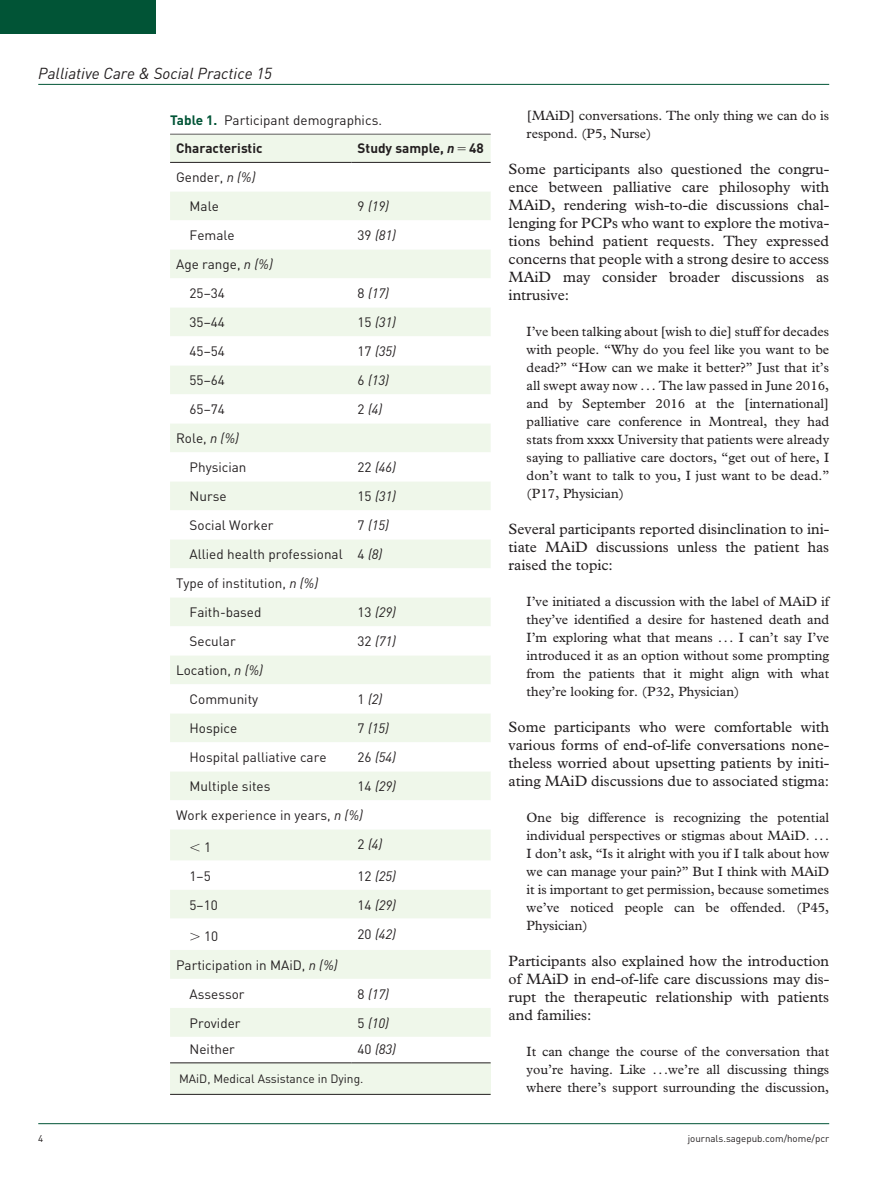
<style>
.page{position:relative;width:893px;height:1191px;background:#fff}
.page>*{position:absolute;margin:0;border:0;box-sizing:border-box;transform-origin:0 0}
.t1{font:italic 15.75px "DIN";color:#231f20}
.Text-Indent{font:15px/18px "Plantin Std";color:#231f20;text-align:justify}
.EX{font:13.5px/18px "Plantin Std";color:#231f20;text-align:justify}
.TT{font:13.5px "DIN";color:#231f20}
.TT-2{font:italic 13.5px "DIN";color:#231f20}
.TN{font:13.5px "DIN";color:#231f20}
.CH{font:700 13.5px "DIN";color:#231f20}
.CH-FIRST_COL_LEFT{font:700 13.5px "DIN";color:#231f20}
.SO{font:12px "DIN";color:#231f20}
.t2{font:9.75px "DIN";color:#231f20}
.s1{font-weight:700;color:#015436}
.s2{font-style:italic}
.s3{font-style:normal}
</style>
<div class="page">
<hr style="left:38px;top:84px;width:791px;height:1px;background:#015436">
<hr style="left:38px;top:1123px;width:791px;height:1px;background:#015436">
<div style="left:0;top:0;width:155px;height:34px;background:#015436"></div>
<div style="left:170px;top:1062px;width:321px;height:33px;background:#eff7ea"></div>
<hr style="left:170px;top:134px;width:321px;height:1px;background:#231f20">
<hr style="left:170px;top:1094px;width:321px;height:1px;background:#231f20">
<div style="left:170px;top:135px;width:321px;height:27px;background:#eff7ea"></div>
<svg style="left:170px;top:192px;width:321px;height:845px;fill:#f2f8ee"></svg>
<hr style="left:170px;top:162px;width:182px;height:1px;background:#231f20">
<hr style="left:352px;top:162px;width:139px;height:1px;background:#231f20">
<hr style="left:170px;top:1062px;width:182px;height:1px;background:#231f20">
<hr style="left:352px;top:1062px;width:139px;height:1px;background:#231f20">
<svg style="left:458px;top:147px;width:8px;height:3px"></svg>
<svg style="left:191px;top:843px;width:9px;height:8px"></svg>
<svg style="left:191px;top:932px;width:9px;height:8px"></svg>
<p class="t1" style="left:38px;top:63px;width:235px">Palliative Care &amp; Social Practice 15</p>
<p class="TN" style="left:170px;top:112px;width:213px"><span class="s1">Table 1.</span> Participant demographics.</p>
<p class="CH-FIRST_COL_LEFT" style="left:176px;top:140px;width:88px">Characteristic</p>
<p class="CH" style="left:358px;top:140px;width:128px">Study sample, <span class="s2">n</span> 48</p>
<p class="TT" style="left:176px;top:169px;width:81px">Gender, <span class="s2">n (%)</span></p>
<p class="TT" style="left:190px;top:198px;width:31px">Male</p>
<p class="TT-2" style="left:358px;top:198px;width:33px"><span class="s3">9</span> (19)</p>
<p class="TT" style="left:190px;top:227px;width:47px">Female</p>
<p class="TT-2" style="left:358px;top:227px;width:40px"><span class="s3">39</span> (81)</p>
<p class="TT" style="left:176px;top:256px;width:98px">Age range, <span class="s2">n (%)</span></p>
<p class="TT" style="left:190px;top:285px;width:37px">25–34</p>
<p class="TT-2" style="left:358px;top:285px;width:33px"><span class="s3">8</span> (17)</p>
<p class="TT" style="left:190px;top:314px;width:37px">35–44</p>
<p class="TT-2" style="left:358px;top:314px;width:40px"><span class="s3">15</span> (31)</p>
<p class="TT" style="left:190px;top:343px;width:37px">45–54</p>
<p class="TT-2" style="left:358px;top:343px;width:40px"><span class="s3">17</span> (35)</p>
<p class="TT" style="left:190px;top:372px;width:37px">55–64</p>
<p class="TT-2" style="left:358px;top:372px;width:33px"><span class="s3">6</span> (13)</p>
<p class="TT" style="left:190px;top:401px;width:37px">65–74</p>
<p class="TT-2" style="left:358px;top:401px;width:26px"><span class="s3">2</span> (4)</p>
<p class="TT" style="left:176px;top:430px;width:64px">Role, <span class="s2">n (%)</span></p>
<p class="TT" style="left:190px;top:459px;width:58px">Physician</p>
<p class="TT-2" style="left:358px;top:459px;width:40px"><span class="s3">22</span> (46)</p>
<p class="TT" style="left:190px;top:488px;width:39px">Nurse</p>
<p class="TT-2" style="left:358px;top:488px;width:40px"><span class="s3">15</span> (31)</p>
<p class="TT" style="left:190px;top:517px;width:86px">Social Worker</p>
<p class="TT-2" style="left:358px;top:517px;width:33px"><span class="s3">7</span> (15)</p>
<p class="TT" style="left:190px;top:546px;width:155px">Allied health professional</p>
<p class="TT-2" style="left:358px;top:546px;width:26px"><span class="s3">4</span> (8)</p>
<p class="TT" style="left:176px;top:575px;width:144px">Type of institution, <span class="s2">n (%)</span></p>
<p class="TT" style="left:190px;top:604px;width:73px">Faith-based</p>
<p class="TT-2" style="left:358px;top:604px;width:40px"><span class="s3">13</span> (29)</p>
<p class="TT" style="left:190px;top:633px;width:48px">Secular</p>
<p class="TT-2" style="left:358px;top:633px;width:40px"><span class="s3">32</span> (71)</p>
<p class="TT" style="left:176px;top:662px;width:89px">Location, <span class="s2">n (%)</span></p>
<p class="TT" style="left:190px;top:691px;width:70px">Community</p>
<p class="TT-2" style="left:358px;top:691px;width:26px"><span class="s3">1</span> (2)</p>
<p class="TT" style="left:190px;top:720px;width:49px">Hospice</p>
<p class="TT-2" style="left:358px;top:720px;width:33px"><span class="s3">7</span> (15)</p>
<p class="TT" style="left:190px;top:749px;width:138px">Hospital palliative care</p>
<p class="TT-2" style="left:358px;top:749px;width:40px"><span class="s3">26</span> (54)</p>
<p class="TT" style="left:190px;top:778px;width:82px">Multiple sites</p>
<p class="TT-2" style="left:358px;top:778px;width:40px"><span class="s3">14</span> (29)</p>
<p class="TT" style="left:176px;top:807px;width:188px">Work experience in years, <span class="s2">n (%)</span></p>
<p class="TT" style="left:204px;top:838px;width:9px">1</p>
<p class="TT-2" style="left:358px;top:836px;width:26px"><span class="s3">2</span> (4)</p>
<p class="TT" style="left:190px;top:867px;width:23px">1–5</p>
<p class="TT-2" style="left:358px;top:867px;width:40px"><span class="s3">12</span> (25)</p>
<p class="TT" style="left:190px;top:896px;width:30px">5–10</p>
<p class="TT-2" style="left:358px;top:896px;width:40px"><span class="s3">14</span> (29)</p>
<p class="TT" style="left:204px;top:927px;width:16px">10</p>
<p class="TT-2" style="left:358px;top:925px;width:40px"><span class="s3">20</span> (42)</p>
<p class="TT" style="left:176px;top:956px;width:163px">Participation in MAiD, <span class="s2">n (%)</span></p>
<p class="TT" style="left:190px;top:985px;width:57px">Assessor</p>
<p class="TT-2" style="left:358px;top:985px;width:33px"><span class="s3">8</span> (17)</p>
<p class="TT" style="left:190px;top:1014px;width:52px">Provider</p>
<p class="TT-2" style="left:358px;top:1014px;width:33px"><span class="s3">5</span> (10)</p>
<p class="TT" style="left:190px;top:1040px;width:47px">Neither</p>
<p class="TT-2" style="left:358px;top:1040px;width:40px"><span class="s3">40</span> (83)</p>
<p class="SO" style="left:179px;top:1071px;width:186px">MAiD, Medical Assistance in Dying.</p>
<p class="EX" style="left:527px;top:107px;width:304px">[MAiD] conversations. The only thing we can do is respond. (P5, Nurse)</p>
<p class="Text-Indent" style="left:509px;top:160px;width:322px">Some participants also questioned the congru&shy;ence between palliative care philosophy with MAiD, rendering wish-to-die discussions chal&shy;lenging for PCPs who want to explore the motiva&shy;tions behind patient requests. They expressed concerns that people with a strong desire to access MAiD may consider broader discussions as intrusive:</p>
<p class="EX" style="left:527px;top:323px;width:304px">I’ve been talking about [wish to die] stuff for decades with people. “Why do you feel like you want to be dead?” “How can we make it better?” Just that it’s all swept away now ... The law passed in June 2016, and by September 2016 at the [international] palliative care conference in Montreal, they had stats from xxxx University that patients were already saying to palliative care doctors, “get out of here, I don’t want to talk to you, I just want to be dead.” (P17, Physician)</p>
<p class="Text-Indent" style="left:509px;top:520px;width:322px">Several participants reported disinclination to ini&shy;tiate MAiD discussions unless the patient has raised the topic:</p>
<p class="EX" style="left:527px;top:593px;width:304px">I’ve initiated a discussion with the label of MAiD if they’ve identified a desire for hastened death and I’m exploring what that means ... I can’t say I’ve introduced it as an option without some prompting from the patients that it might align with what they’re looking for. (P32, Physician)</p>
<p class="Text-Indent" style="left:509px;top:718px;width:322px">Some participants who were comfortable with various forms of end-of-life conversations none&shy;theless worried about upsetting patients by initi&shy;ating MAiD discussions due to associated stigma:</p>
<p class="EX" style="left:527px;top:809px;width:304px">One big difference is recognizing the potential individual perspectives or stigmas about MAiD. ...<br>I don’t ask, “Is it alright with you if I talk about how we can manage your pain?” But I think with MAiD it is important to get permission, because sometimes we’ve noticed people can be offended. (P45, Physician)</p>
<p class="Text-Indent" style="left:509px;top:952px;width:322px">Participants also explained how the introduction of MAiD in end-of-life care discussions may dis&shy;rupt the therapeutic relationship with patients and families:</p>
<p class="EX" style="left:527px;top:1043px;width:304px">It can change the course of the conversation that you’re having. Like ...we’re all discussing things where there’s support surrounding the discussion,</p>
<p class="t2" style="left:38px;top:1132px;width:7px">4</p>
<p class="t2" style="left:688px;top:1132px;width:143px">journals.sagepub.com/home/pcr</p>
</div>
